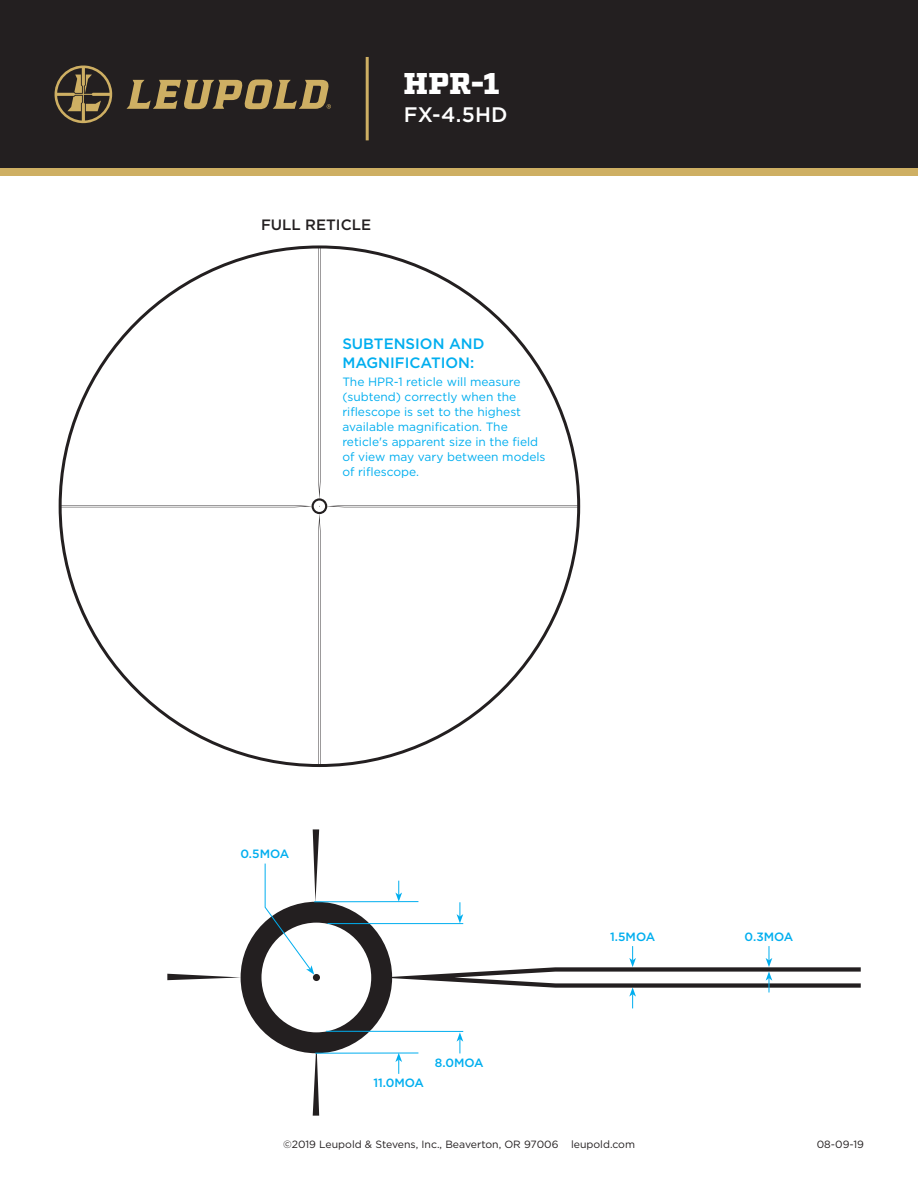
<style>
.page{position:relative;width:918px;height:1188px;background:#fff}
.page>*{position:absolute;margin:0;border:0;box-sizing:border-box;transform-origin:0 0}
.t1{font:900 30px "Factoria";color:#fff}
.t2{font:500 21px "Gotham";color:#fff}
.t3{font:500 15px/18.8px "Gotham";color:#00aeef}
.t4{font:500 15px "Gotham";color:#231f20}
.t5{font:12px/15px "Gotham";color:#00aeef}
.t6{font:500 12px "Gotham";color:#00aeef}
.t7{font:10.5px "Gotham";color:#231f20}
</style>
<div class="page">
<div style="left:0;top:0;width:918px;height:172px;background:#231f20"></div>
<div style="left:0;top:168px;width:918px;height:8px;background:#ceaf63"></div>
<svg style="left:167px;top:829px;width:694px;height:287px"></svg>
<hr style="left:326px;top:1031px;width:137px;height:1px;background:#00aeef">
<hr style="left:328px;top:923px;width:135px;height:1px;background:#00aeef">
<hr style="left:315px;top:1053px;width:103px;height:1px;background:#00aeef">
<hr style="left:314px;top:901px;width:104px;height:1px;background:#00aeef">
<svg style="left:60px;top:247px;width:519px;height:519px"></svg>
<svg style="left:54px;top:65px;width:277px;height:59px"></svg>
<hr style="left:366px;top:57px;width:3px;height:83px;background:#ceaf63">
<h1 class="t1" style="left:404px;top:65px;width:97px">HPR-1</h1>
<h2 class="t2" style="left:404px;top:101px;width:105px">FX-4.5HD</h2>
<p class="t4" style="left:261px;top:215px;width:112px">FULL RETICLE</p>
<p class="t3" style="left:342px;top:334px;width:144px">SUBTENSION AND<br>MAGNIFICATION:</p>
<p class="t5" style="left:342px;top:374px;width:205px">The HPR-1 reticle will measure (subtend) correctly when the riflescope is set to the highest available magnification. The reticle's apparent size in the field of view may vary between models of riflescope.</p>
<p class="t6" style="left:241px;top:846px;width:50px">0.5MOA</p>
<p class="t6" style="left:373px;top:1075px;width:52px">11.0MOA</p>
<p class="t6" style="left:435px;top:1055px;width:50px">8.0MOA</p>
<p class="t6" style="left:610px;top:928px;width:47px">1.5MOA</p>
<p class="t6" style="left:745px;top:928px;width:50px">0.3MOA</p>
<p class="t7" style="left:283px;top:1137px;width:353px">©2019 Leupold &amp; Stevens, Inc., Beaverton, OR 97006 leupold.com</p>
<p class="t7" style="left:817px;top:1137px;width:49px">08-09-19</p>
</div>
